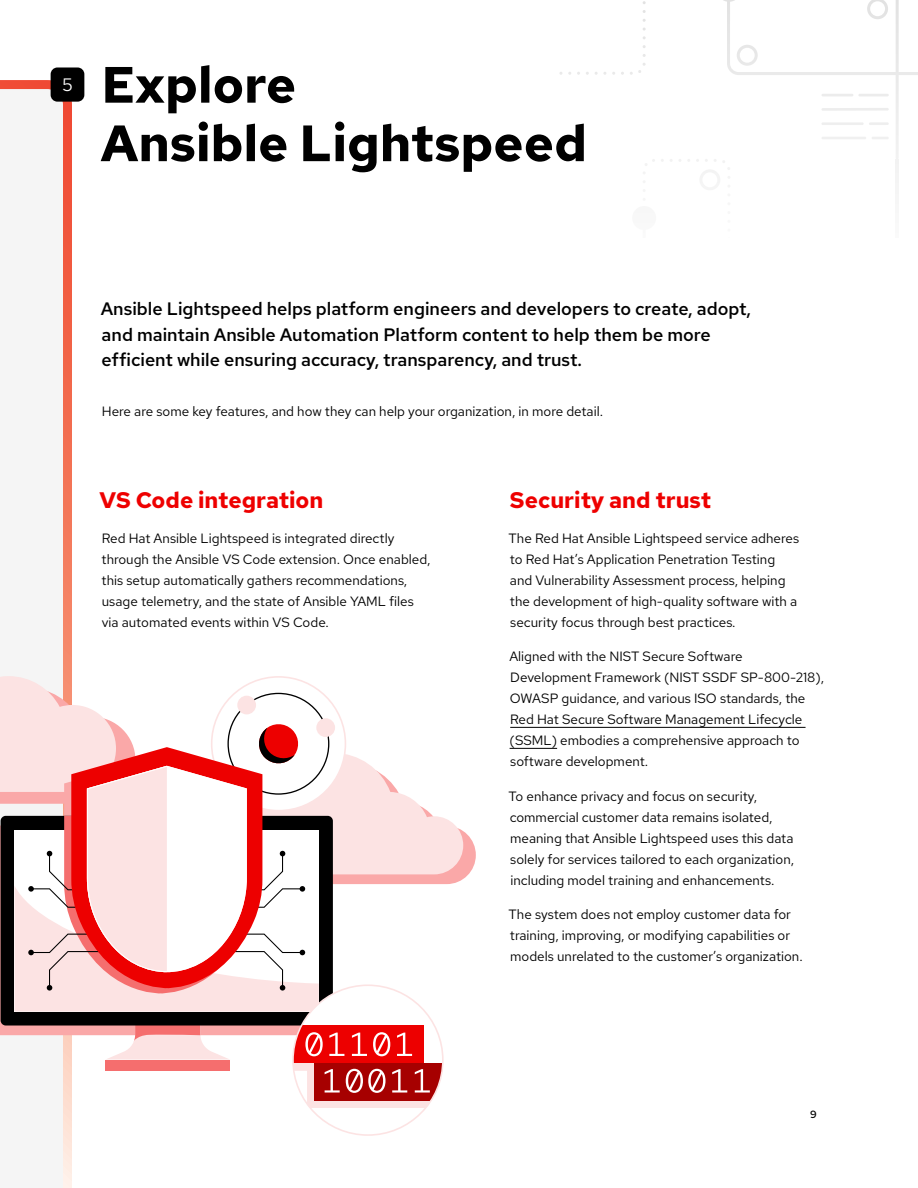
<style>
.page{position:relative;width:918px;height:1188px;background:#fff}
.page>*{position:absolute;margin:0;border:0;box-sizing:border-box;transform-origin:0 0}
.t1{font:700 51px/58.5px "Red Hat Text";color:#000}
.t2{font:700 22.5px "Red Hat Text";color:#e00}
.t3{font:500 18px/25.5px "Red Hat Text";color:#000}
.t4{font:18px "Red Hat Text";color:#fff}
.t5{font:13.5px/21px "Red Hat Text";color:#000}
.t6{font:500 10.5px "Red Hat Text";color:#000}
</style>
<div class="page">
<svg style="left:0;top:76px;width:72px;height:1112px"></svg>
<svg style="left:568px;top:1px;width:331px;height:158px"></svg>
<svg style="left:872px;top:137px;width:17px;height:2px"></svg>
<hr style="left:821px;top:137px;width:45px;height:2px;background:#dedede">
<hr style="left:869px;top:122px;width:20px;height:3px;background:#dedede">
<hr style="left:821px;top:122px;width:43px;height:3px;background:#dedede">
<hr style="left:821px;top:108px;width:68px;height:3px;background:#dedede">
<hr style="left:858px;top:94px;width:31px;height:2px;background:#dedede">
<hr style="left:821px;top:94px;width:32px;height:2px;background:#dedede">
<svg style="left:643px;top:159px;width:253px;height:24px"></svg>
<hr style="left:896px;top:159px;width:3px;height:79px;background:#dedede">
<div style="left:632px;top:206px;width:24px;height:24px;background:#f8f8f8;border-radius:50%"></div>
<svg style="left:717px;top:0;width:201px;height:75px"></svg>
<div style="left:51px;top:68px;width:33px;height:34px;background:#000;border-radius:7px"></div>
<svg style="left:0;top:676px;width:476px;height:432px"></svg>
<hr style="left:510px;top:727px;width:296px;height:1px;background:#000">
<hr style="left:510px;top:748px;width:47px;height:1px;background:#000">
<h3 class="t4" style="left:63px;top:73px;width:12px">5</h3>
<h1 class="t1" style="left:101px;top:55px;width:488px">Explore<br>Ansible Lightspeed</h1>
<h3 class="t3" style="left:101px;top:296px;width:652px">Ansible Lightspeed helps platform engineers and developers to create, adopt, and maintain Ansible Automation Platform content to help them be more efficient while ensuring accuracy, transparency, and trust.</h3>
<p class="t5" style="left:102px;top:401px;width:503px">Here are some key features, and how they can help your organization, in more detail.</p>
<h2 class="t2" style="left:100px;top:485px;width:225px">VS Code integration</h2>
<p class="t5" style="left:102px;top:527px;width:331px">Red Hat Ansible Lightspeed is integrated directly through the Ansible VS Code extension. Once enabled, this setup automatically gathers recommendations, usage telemetry, and the state of Ansible YAML files via automated events within VS Code.</p>
<h2 class="t2" style="left:510px;top:485px;width:203px">Security and trust</h2>
<p class="t5" style="left:509px;top:527px;width:292px">The Red Hat Ansible Lightspeed service adheres to Red Hat’s Application Penetration Testing and Vulnerability Assessment process, helping the development of high-quality software with a security focus through best practices.</p>
<p class="t5" style="left:509px;top:646px;width:316px">Aligned with the NIST Secure Software Development Framework (NIST SSDF SP-800-218), OWASP guidance, and various ISO standards, the Red Hat Secure Software Management Lifecycle (SSML) embodies a comprehensive approach to software development.</p>
<p class="t5" style="left:509px;top:785px;width:287px">To enhance privacy and focus on security, commercial customer data remains isolated, meaning that Ansible Lightspeed uses this data solely for services tailored to each organization, including model training and enhancements.</p>
<p class="t5" style="left:509px;top:904px;width:296px">The system does not employ customer data for training, improving, or modifying capabilities or models unrelated to the customer’s organization.</p>
<p class="t6" style="left:810px;top:1107px;width:8px">9</p>
</div>
